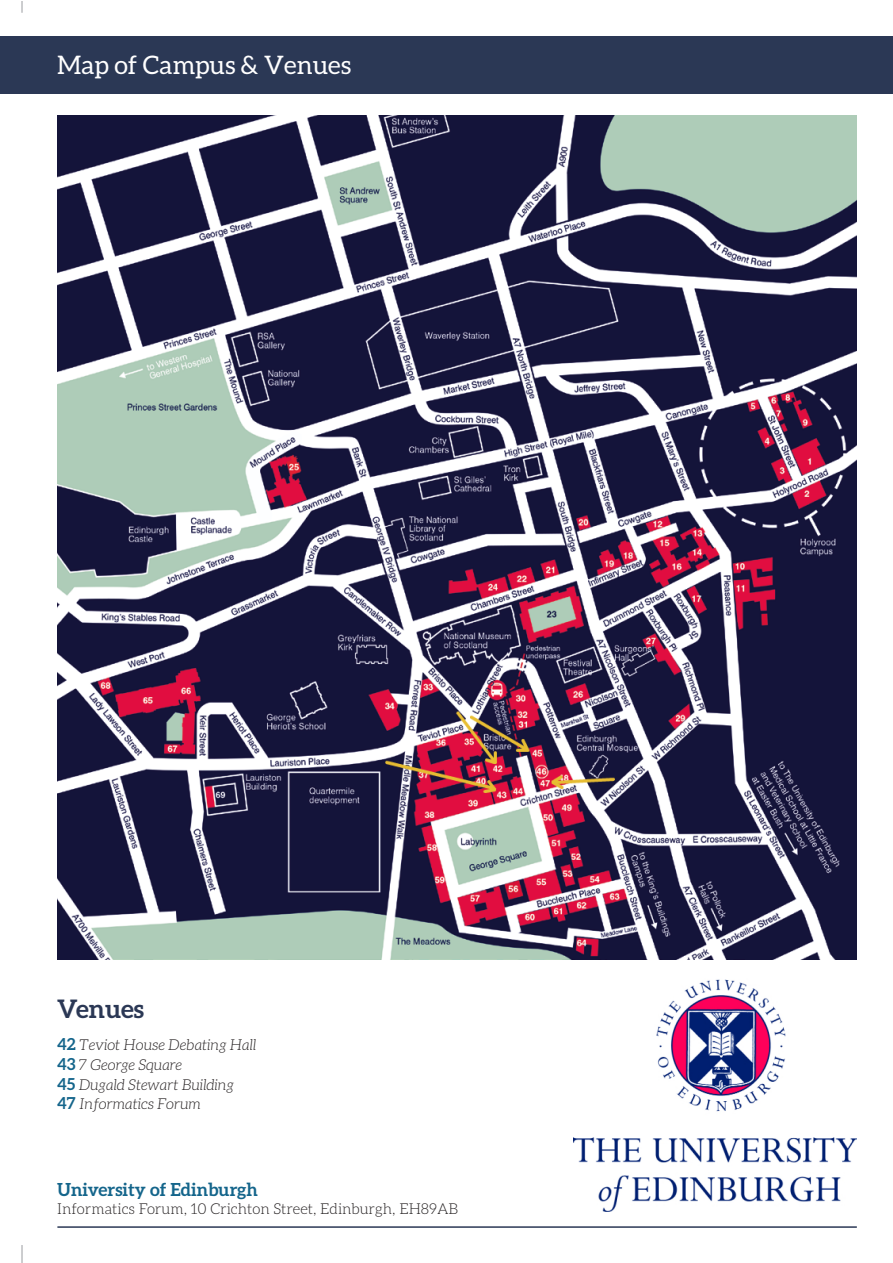
<style>
.page{position:relative;width:893px;height:1263px;background:#fff}
.page>*{position:absolute;margin:0;border:0;box-sizing:border-box;transform-origin:0 0}
.t1{font:25.5px "Aleo";color:#fff}
.t2{font:700 25.5px "Aleo";color:#2b3855}
.t3{font:700 18px "Aleo";color:#14658b}
.t4{font:italic 300 15px/19.8px "Aleo";color:#231f20}
.t5{font:300 15px "Aleo";color:#231f20}
.s1{font-weight:700;font-style:normal;font-size:16.5px;color:#14658b}
</style>
<div class="page">
<div style="left:0;top:36px;width:892px;height:58px;background:#2b3855"></div>
<hr style="left:57px;top:1226px;width:800px;height:2px;background:#2b3855">
<svg style="left:21px;top:1px;width:2px;height:12px"></svg>
<svg style="left:21px;top:1245px;width:2px;height:18px"></svg>
<img style="left:573px;top:979px;width:283px;height:233px">
<img style="left:57px;top:116px;width:800px;height:843px">
<h1 class="t1" style="left:57px;top:50px;width:295px">Map of Campus &amp; Venues</h1>
<h1 class="t2" style="left:57px;top:994px;width:88px">Venues</h1>
<p class="t4" style="left:57px;top:1035px;width:201px"><span class="s1">42</span> Teviot House Debating Hall<br><span class="s1">43</span> 7 George Square<br><span class="s1">45</span> Dugald Stewart Building<br><span class="s1">47</span> Informatics Forum</p>
<p class="t3" style="left:57px;top:1179px;width:202px">University of Edinburgh</p>
<p class="t5" style="left:57px;top:1201px;width:402px">Informatics Forum, 10 Crichton Street, Edinburgh, EH89AB</p>
</div>
